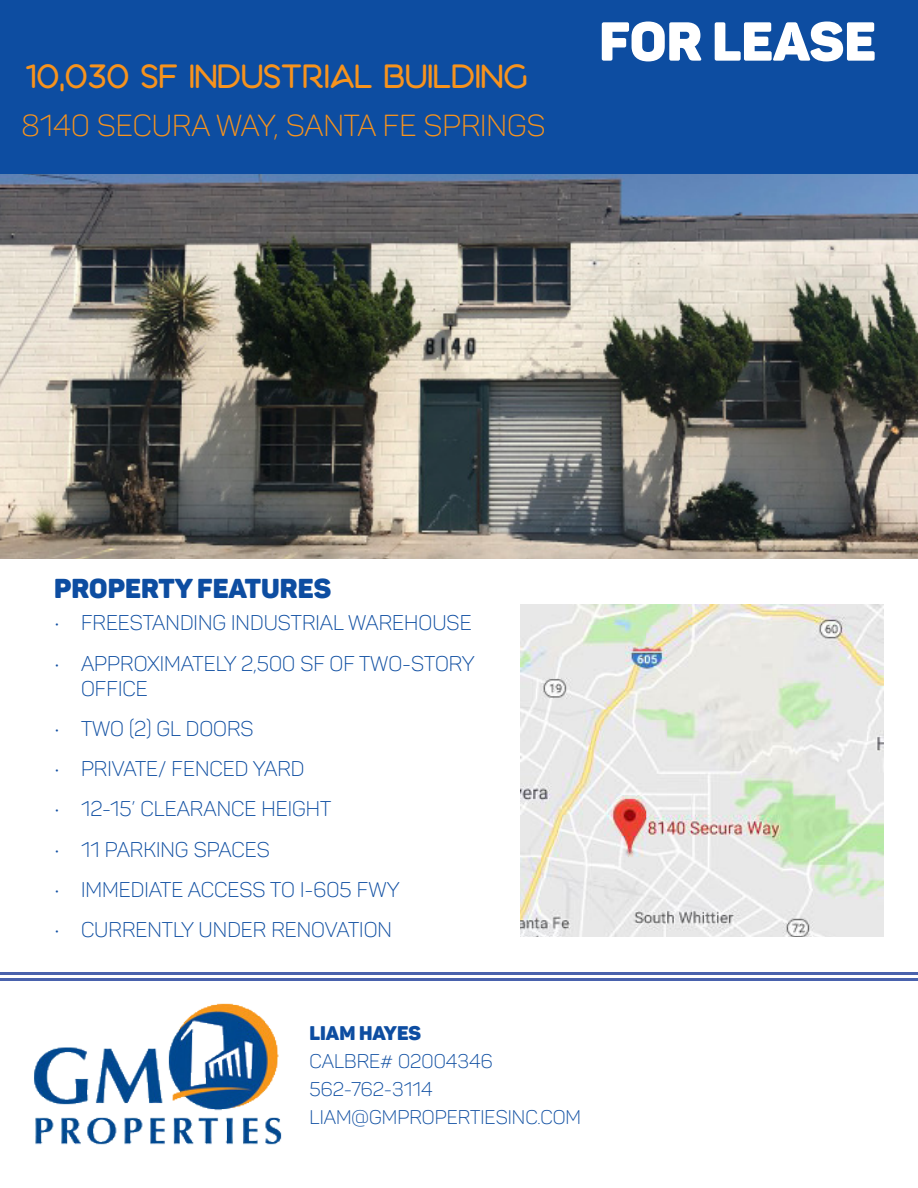
<style>
.page{position:relative;width:918px;height:1188px;background:#fff}
.page>*{position:absolute;margin:0;border:0;box-sizing:border-box;transform-origin:0 0}
.t1{font:54px "Panton Black Caps";color:#fff}
.t2{font:30px "Panton Light Caps";color:#f7931d}
.t3{font:30px "Aquatico";color:#f7931d}
.t4{font:27px "Panton Black Caps";color:#0d4da1}
.t5{font:21px/25.2px "Panton Light Caps";color:#0d4da1}
.t6{font:19.5px "Panton Light Caps";color:#0d4da1}
.t7{font:19.5px "Panton Black Caps";color:#0d4da1}
</style>
<div class="page">
<div style="left:0;top:0;width:918px;height:180px;background:#0d4da1"></div>
<img style="left:0;top:175px;width:918px;height:383px">
<img style="left:34px;top:1003px;width:248px;height:142px">
<hr style="left:0;top:972px;width:918px;height:3px;background:#4962ad">
<hr style="left:0;top:978px;width:918px;height:3px;background:#4962ad">
<img style="left:520px;top:605px;width:364px;height:332px">
<p class="t3" style="left:25px;top:61px;width:504px">10,030 SF INDUSTRIAL BUILDING</p>
<p class="t2" style="left:22px;top:108px;width:525px">8140 SECURA WAY, SANTA FE SPRINGS</p>
<p class="t1" style="left:599px;top:7px;width:278px">FOR LEASE</p>
<p class="t4" style="left:54px;top:571px;width:279px">PROPERTY FEATURES</p>
<p class="t5" style="left:54px;top:610px;width:419px">• FREESTANDING INDUSTRIAL WAREHOUSE</p>
<p class="t5" style="left:81px;top:651px;width:395px;text-indent:-27px">• APPROXIMATELY 2,500 SF OF TWO-STORY<br>OFFICE</p>
<p class="t5" style="left:54px;top:716px;width:201px">• TWO (2) GL DOORS</p>
<p class="t5" style="left:54px;top:756px;width:252px">• PRIVATE/ FENCED YARD</p>
<p class="t5" style="left:54px;top:796px;width:279px">• 12-15’ CLEARANCE HEIGHT</p>
<p class="t5" style="left:54px;top:837px;width:217px">• 11 PARKING SPACES</p>
<p class="t5" style="left:54px;top:877px;width:347px">• IMMEDIATE ACCESS TO I-605 FWY</p>
<p class="t5" style="left:54px;top:917px;width:339px">• CURRENTLY UNDER RENOVATION</p>
<p class="t7" style="left:310px;top:1021px;width:113px">LIAM HAYES</p>
<p class="t6" style="left:310px;top:1050px;width:185px">CALBRE# 02004346</p>
<p class="t6" style="left:310px;top:1078px;width:125px">562-762-3114</p>
<p class="t6" style="left:310px;top:1105px;width:273px">LIAM@GMPROPERTIESINC.COM</p>
</div>
